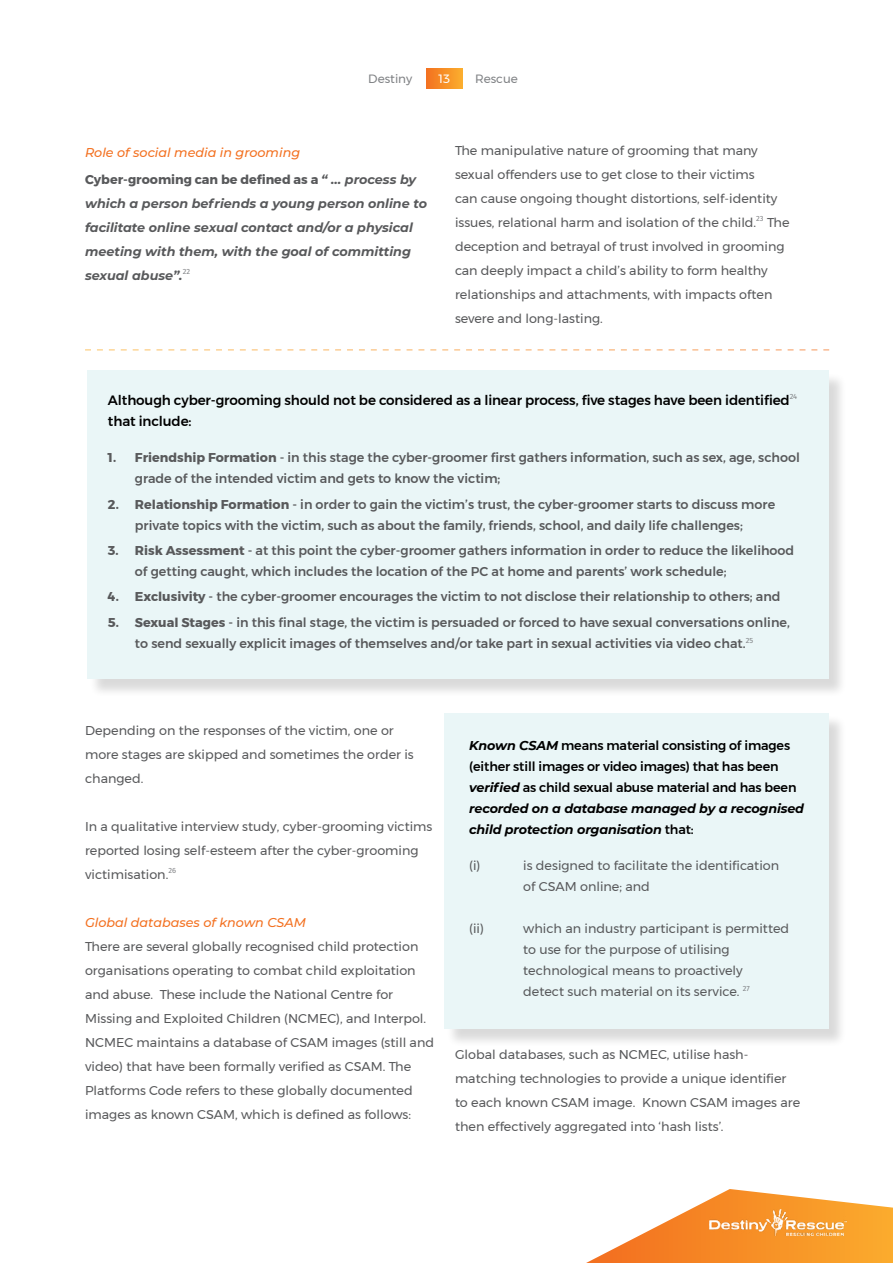
<style>
.page{position:relative;width:893px;height:1263px;background:#fff}
.page>*{position:absolute;margin:0;border:0;box-sizing:border-box;transform-origin:0 0}
.t1{font:500 13.5px/21px "Montserrat";letter-spacing:-.01em;color:#000}
.t2{font:12.75px/24px "Montserrat";color:#58595b}
.t3{font:500 12.75px/21px "Montserrat";color:#58595b}
.t4{font:500 12.75px/21px "Montserrat";letter-spacing:-.01em;color:#000}
.t5{font:italic 700 12.75px/24px "Montserrat";color:#58595b}
.t6{font:700 12.75px/27px "Montserrat";color:#58595b}
.t7{font:italic 500 12.75px "Montserrat";color:#f37121}
.t8{font:12px "Montserrat";color:#808285}
.t9{font:12px "Montserrat";color:#fff}
.t10{font:7.5px "Fira Sans";color:#808285}
.s1{font-weight:500;font-style:italic;color:#f37121}
.s2{font-style:italic}
.s3{font-weight:700}
.s4{font-weight:700;font-style:italic}
</style>
<div class="page">
<svg style="left:586px;top:1189px;width:307px;height:74px"></svg>
<img style="left:710px;top:1209px;width:136px;height:26px">
<div style="left:89px;top:372px;width:758px;height:326px;background:#000;opacity:.75"></div>
<div style="left:87px;top:371px;width:741px;height:308px;background:#eaf6f7"></div>
<div style="left:446px;top:715px;width:401px;height:333px;background:#000;opacity:.75"></div>
<div style="left:444px;top:713px;width:384px;height:315px;background:#eaf6f7"></div>
<svg style="left:85px;top:349px;width:744px;height:2px"></svg>
<div style="left:426px;top:69px;width:36px;height:20px;background:linear-gradient(to right,#f37120,#fbab2d)"></div>
<p class="t8" style="left:368px;top:70px;width:45px">Destiny</p>
<p class="t9" style="left:439px;top:70px;width:13px">13</p>
<p class="t8" style="left:475px;top:70px;width:44px">Rescue</p>
<p class="t6" style="left:85px;top:139px;width:333px"><span class="s1">Role of social media in grooming<br></span>Cyber-grooming can be defined as a <span class="s2">“ … process by</span></p>
<p class="t5" style="left:85px;top:191px;width:344px">which a person befriends a young person online to facilitate online sexual contact and/or a physical meeting with them, with the goal of committing sexual abuse”.</p>
<p class="t10" style="left:183px;top:265px;width:9px">22</p>
<p class="t2" style="left:455px;top:139px;width:324px">The manipulative nature of grooming that many sexual offenders use to get close to their victims can cause ongoing thought distortions, self-identity issues, relational harm and isolation of the child.</p>
<p class="t10" style="left:756px;top:213px;width:9px">23</p>
<p class="t2" style="left:455px;top:211px;width:336px;text-indent:312px">The deception and betrayal of trust involved in grooming can deeply impact a child’s ability to form healthy relationships and attachments, with impacts often severe and long-lasting.</p>
<p class="t1" style="left:108px;top:390px;width:691px">Although cyber-grooming should not be considered as a linear process, five stages have been identified<sup>24 </sup>that include:</p>
<p class="t3" style="left:135px;top:447px;width:667px;text-indent:-27px"><span class="s3">1. Friendship Formation</span> - in this stage the cyber-groomer first gathers information, such as sex, age, school grade of the intended victim and gets to know the victim;</p>
<p class="t3" style="left:108px;top:494px;width:669px;text-align:center"><span class="s3">2. Relationship Formation</span> - in order to gain the victim’s trust, the cyber-groomer starts to discuss more private topics with the victim, such as about the family, friends, school, and daily life challenges;</p>
<p class="t3" style="left:135px;top:540px;width:661px;text-indent:-27px"><span class="s3">3. Risk Assessment</span> - at this point the cyber-groomer gathers information in order to reduce the likelihood of getting caught, which includes the location of the PC at home and parents’ work schedule;</p>
<p class="t3" style="left:108px;top:586px;width:674px"><span class="s3">4. Exclusivity</span> - the cyber-groomer encourages the victim to not disclose their relationship to others; and</p>
<p class="t3" style="left:135px;top:611px;width:656px;text-indent:-27px"><span class="s3">5. Sexual Stages</span> - in this final stage, the victim is persuaded or forced to have sexual conversations online, to send sexually explicit images of themselves and/or take part in sexual activities via video chat.<sup>25</sup></p>
<p class="t2" style="left:85px;top:718px;width:330px">Depending on the responses of the victim, one or more stages are skipped and sometimes the order is changed.</p>
<p class="t2" style="left:85px;top:814px;width:349px">In a qualitative interview study, cyber-grooming victims reported losing self-esteem after the cyber-grooming victimisation.</p>
<p class="t10" style="left:168px;top:864px;width:9px">26</p>
<p class="t7" style="left:85px;top:913px;width:222px">Global databases of known CSAM</p>
<p class="t2" style="left:85px;top:934px;width:351px">There are several globally recognised child protection organisations operating to combat child exploitation and abuse. These include the National Centre for Missing and Exploited Children (NCMEC), and Interpol.<br>NCMEC maintains a database of CSAM images (still and video) that have been formally verified as CSAM. The Platforms Code refers to these globally documented images as known CSAM, which is defined as follows:</p>
<p class="t4" style="left:469px;top:734px;width:336px"><span class="s4">Known CSAM</span> means material consisting of images (either still images or video images) that has been <span class="s4">verified</span> as child sexual abuse material and has been <span class="s4">recorded on a database managed by a recognised child protection organisation</span> that:</p>
<p class="t2" style="left:469px;top:853px;width:13px">(i)</p>
<p class="t2" style="left:523px;top:854px;width:257px;line-height:21px">is designed to facilitate the identification of CSAM online; and</p>
<p class="t2" style="left:469px;top:916px;width:16px">(ii)</p>
<p class="t2" style="left:523px;top:917px;width:267px;line-height:21px">which an industry participant is permitted to use for the purpose of utilising technological means to proactively<br>detect such material on its service. <sup>27</sup></p>
<p class="t2" style="left:455px;top:1043px;width:347px">Global databases, such as NCMEC, utilise hash&shy;matching technologies to provide a unique identifier to each known CSAM image. Known CSAM images are then effectively aggregated into ‘hash lists’.</p>
</div>
